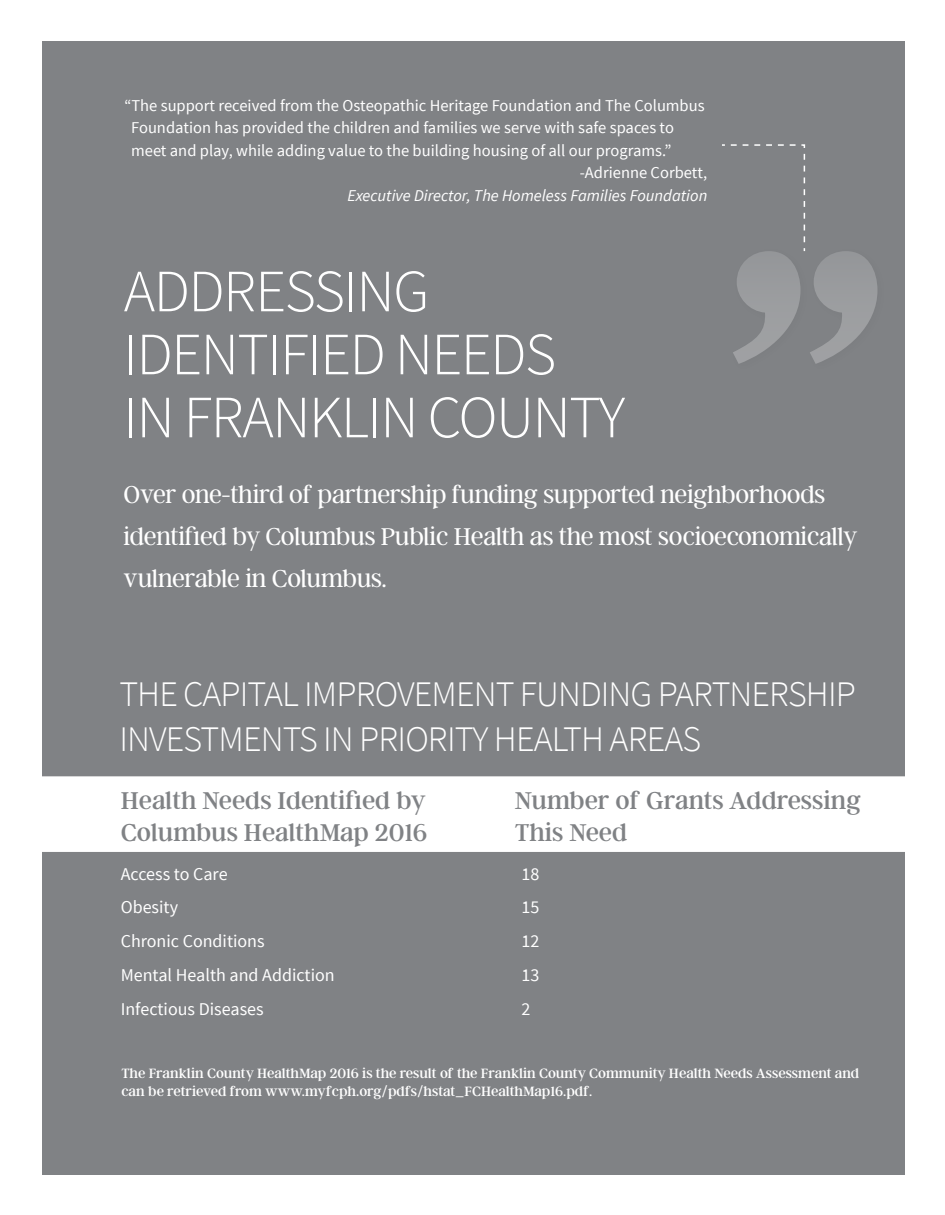
<style>
.page{position:relative;width:945px;height:1215px;background:#fff}
.page>*{position:absolute;margin:0;border:0;box-sizing:border-box;transform-origin:0 0}
.t1{font:300 60px/63px "Source Sans Pro";letter-spacing:-.025em;color:#fff}
.t2{font:300 36px/45px "Source Sans Pro";letter-spacing:-.025em;color:#fff}
.t3{font:300 27px/42px "Argent CF";letter-spacing:-.01em;color:#fff}
.t4{font:27px/32.4px "Argent CF";color:#808285}
.t5{font:18px "Source Sans Pro";color:#fff}
.t6{font:16.5px "Source Sans Pro";color:#fff}
.t7{font:italic 16.5px "Source Sans Pro";color:#fff}
.t8{font:15px/18px "Argent CF";color:#fff}
</style>
<div class="page">
<div style="left:43px;top:41px;width:862px;height:1133px;background:#808285"></div>
<div style="left:42px;top:776px;width:863px;height:76px;background:#fff"></div>
<svg style="left:722px;top:144px;width:156px;height:220px"></svg>
<p class="t6" style="left:124px;top:95px;width:582px">“The support received from the Osteopathic Heritage Foundation and The Columbus</p>
<p class="t6" style="left:131px;top:118px;width:544px">Foundation has provided the children and families we serve with safe spaces to</p>
<p class="t6" style="left:131px;top:140px;width:542px">meet and play, while adding value to the building housing of all our programs.”</p>
<p class="t6" style="left:580px;top:163px;width:129px">-Adrienne Corbett,</p>
<p class="t7" style="left:347px;top:185px;width:361px">Executive Director, The Homeless Families Foundation</p>
<h1 class="t1" style="left:124px;top:260px;width:503px">ADDRESSING<br>IDENTIFIED NEEDS<br>IN FRANKLIN COUNTY</h1>
<h3 class="t3" style="left:124px;top:474px;width:735px">Over one-third of partnership funding supported neighborhoods identified by Columbus Public Health as the most socioeconomically vulnerable in Columbus.</h3>
<h2 class="t2" style="left:119px;top:672px;width:738px">THE CAPITAL IMPROVEMENT FUNDING PARTNERSHIP<br>INVESTMENTS IN PRIORITY HEALTH AREAS</h2>
<h3 class="t4" style="left:121px;top:784px;width:308px">Health Needs Identified by<br>Columbus HealthMap 2016</h3>
<h3 class="t4" style="left:515px;top:784px;width:348px">Number of Grants Addressing<br>This Need</h3>
<p class="t5" style="left:121px;top:863px;width:108px">Access to Care</p>
<p class="t5" style="left:521px;top:863px;width:19px">18</p>
<p class="t5" style="left:121px;top:896px;width:59px">Obesity</p>
<p class="t5" style="left:521px;top:896px;width:19px">15</p>
<p class="t5" style="left:121px;top:930px;width:145px">Chronic Conditions</p>
<p class="t5" style="left:521px;top:930px;width:19px">12</p>
<p class="t5" style="left:121px;top:964px;width:216px">Mental Health and Addiction</p>
<p class="t5" style="left:521px;top:964px;width:19px">13</p>
<p class="t5" style="left:121px;top:998px;width:144px">Infectious Diseases</p>
<p class="t5" style="left:521px;top:998px;width:10px">2</p>
<p class="t8" style="left:122px;top:1064px;width:739px">The Franklin County HealthMap 2016 is the result of the Franklin County Community Health Needs Assessment and can be retrieved from www.myfcph.org/pdfs/hstat_FCHealthMap16.pdf.</p>
</div>
